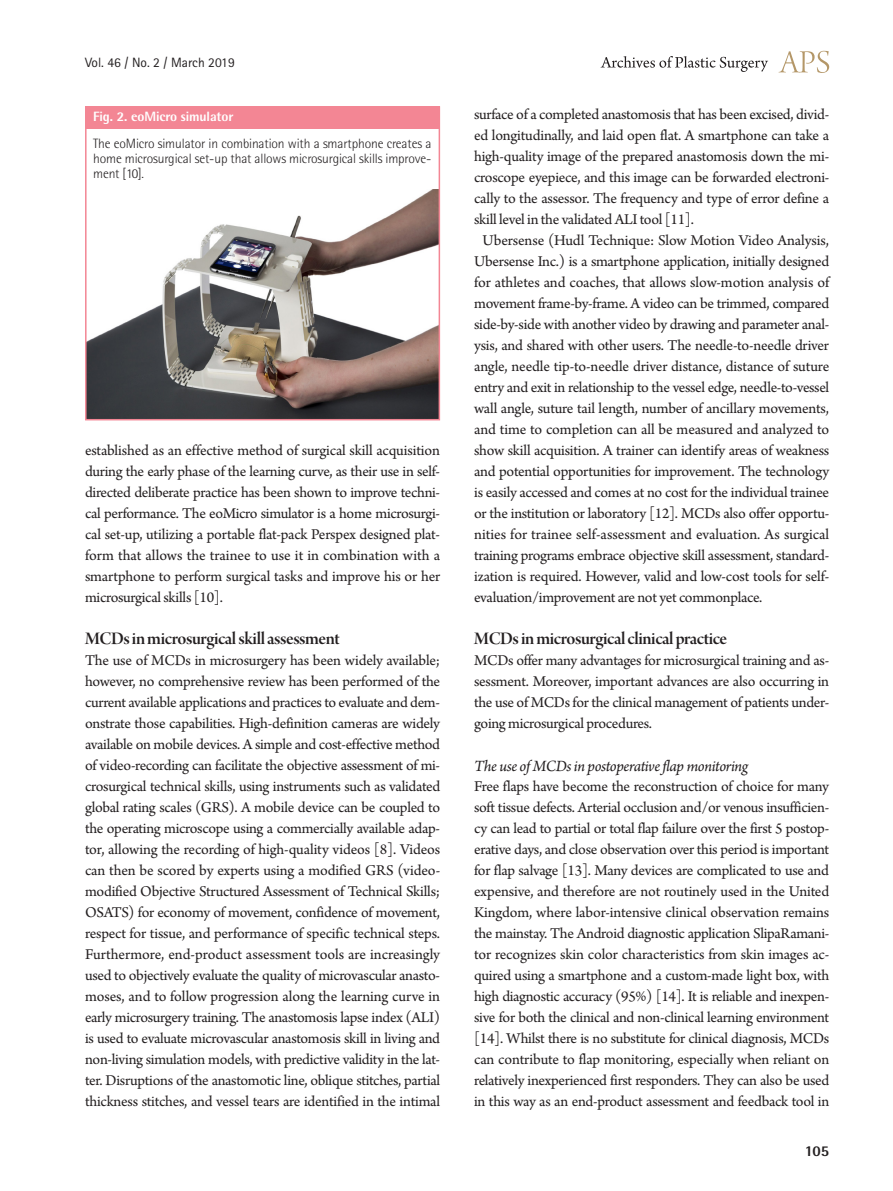
<style>
.page{position:relative;width:893px;height:1191px;background:#fff}
.page>*{position:absolute;margin:0;border:0;box-sizing:border-box;transform-origin:0 0}
.중제목{font:18.75px "Arno Pro Smbd Display";letter-spacing:-.025em;color:#231f20}
.본문_0{font:italic 16.5px "Arno Pro";letter-spacing:-.025em;color:#231f20}
.본문_0-2{font:15.75px/21px "Arno Pro";letter-spacing:-.02em;color:#231f20;text-align:justify}
.본문{font:15.75px/21px "Arno Pro";letter-spacing:-.02em;color:#231f20;text-align:justify}
.t1{font:800 15px "Rotis Semi Sans Std";color:#231f20}
.그림설명{font:300 13.5px/15px "Rotis Semi Sans Std";letter-spacing:-.01em;color:#231f20;text-align:justify}
.표그림제목{font:800 13.5px "Rotis Semi Sans Std";letter-spacing:-.01em;color:#fff}
.t2{font:13.5px "Rotis Sans Serif Std";color:#231f20}
</style>
<div class="page">
<svg style="left:779px;top:51px;width:50px;height:22px"></svg>
<svg style="left:601px;top:56px;width:167px;height:16px"></svg>
<img style="left:88px;top:190px;width:349px;height:227px">
<div style="left:85px;top:106px;width:354px;height:23px;background:#f38694"></div>
<div style="left:85px;top:106px;width:355px;height:314px;border:2px solid #f38694"></div>
<p class="t2" style="left:85px;top:54px;width:151px">Vol. 46 / No. 2 / March 2019</p>
<p class="표그림제목" style="left:93px;top:108px;width:142px">Fig. 2. eoMicro simulator</p>
<p class="그림설명" style="left:93px;top:136px;width:340px">The eoMicro simulator in combination with a smartphone creates a home microsurgical set-up that allows microsurgical skills improve&shy;ment [10].</p>
<p class="본문" style="left:85px;top:441px;width:357px">established as an effective method of surgical skill acquisition during the early phase of the learning curve, as their use in self&shy;directed deliberate practice has been shown to improve techni&shy;cal performance. The eoMicro simulator is a home microsurgi&shy;cal set-up, utilizing a portable flat-pack Perspex designed plat&shy;form that allows the trainee to use it in combination with a smartphone to perform surgical tasks and improve his or her microsurgical skills [10].</p>
<p class="중제목" style="left:85px;top:628px;width:256px">MCDs in microsurgical skill assessment</p>
<p class="본문_0-2" style="left:85px;top:651px;width:357px">The use of MCDs in microsurgery has been widely available; however, no comprehensive review has been performed of the current available applications and practices to evaluate and dem&shy;onstrate those capabilities. High-definition cameras are widely available on mobile devices. A simple and cost-effective method of video-recording can facilitate the objective assessment of mi&shy;crosurgical technical skills, using instruments such as validated global rating scales (GRS). A mobile device can be coupled to the operating microscope using a commercially available adap&shy;tor, allowing the recording of high-quality videos [8]. Videos can then be scored by experts using a modified GRS (video&shy;modified Objective Structured Assessment of Technical Skills; OSATS) for economy of movement, confidence of movement, respect for tissue, and performance of specific technical steps.<br>Furthermore, end-product assessment tools are increasingly used to objectively evaluate the quality of microvascular anasto&shy;moses, and to follow progression along the learning curve in early microsurgery training. The anastomosis lapse index (ALI) is used to evaluate microvascular anastomosis skill in living and non-living simulation models, with predictive validity in the lat&shy;ter. Disruptions of the anastomotic line, oblique stitches, partial thickness stitches, and vessel tears are identified in the intimal</p>
<p class="본문_0-2" style="left:474px;top:105px;width:357px">surface of a completed anastomosis that has been excised, divid&shy;ed longitudinally, and laid open flat. A smartphone can take a high-quality image of the prepared anastomosis down the mi&shy;croscope eyepiece, and this image can be forwarded electroni&shy;cally to the assessor. The frequency and type of error define a skill level in the validated ALI tool [11].</p>
<p class="본문" style="left:474px;top:231px;width:357px;text-indent:9px">Ubersense (Hudl Technique: Slow Motion Video Analysis, Ubersense Inc.) is a smartphone application, initially designed for athletes and coaches, that allows slow-motion analysis of movement frame-by-frame. A video can be trimmed, compared side-by-side with another video by drawing and parameter anal&shy;ysis, and shared with other users. The needle-to-needle driver angle, needle tip-to-needle driver distance, distance of suture entry and exit in relationship to the vessel edge, needle-to-vessel wall angle, suture tail length, number of ancillary movements, and time to completion can all be measured and analyzed to show skill acquisition. A trainer can identify areas of weakness and potential opportunities for improvement. The technology is easily accessed and comes at no cost for the individual trainee or the institution or laboratory [12]. MCDs also offer opportu&shy;nities for trainee self-assessment and evaluation. As surgical training programs embrace objective skill assessment, standard&shy;ization is required. However, valid and low-cost tools for self&shy;evaluation/improvement are not yet commonplace.</p>
<p class="중제목" style="left:474px;top:628px;width:255px">MCDs in microsurgical clinical practice</p>
<p class="본문_0-2" style="left:474px;top:651px;width:357px">MCDs offer many advantages for microsurgical training and as&shy;sessment. Moreover, important advances are also occurring in the use of MCDs for the clinical management of patients under&shy;going microsurgical procedures.</p>
<p class="본문_0" style="left:474px;top:756px;width:275px">The use of MCDs in postoperative flap monitoring</p>
<p class="본문_0-2" style="left:474px;top:777px;width:357px">Free flaps have become the reconstruction of choice for many soft tissue defects. Arterial occlusion and/or venous insufficien&shy;cy can lead to partial or total flap failure over the first 5 postop&shy;erative days, and close observation over this period is important for flap salvage [13]. Many devices are complicated to use and expensive, and therefore are not routinely used in the United Kingdom, where labor-intensive clinical observation remains the mainstay. The Android diagnostic application SlipaRamani&shy;tor recognizes skin color characteristics from skin images ac&shy;quired using a smartphone and a custom-made light box, with high diagnostic accuracy (95%) [14]. It is reliable and inexpen&shy;sive for both the clinical and non-clinical learning environment [14]. Whilst there is no substitute for clinical diagnosis, MCDs can contribute to flap monitoring, especially when reliant on relatively inexperienced first responders. They can also be used in this way as an end-product assessment and feedback tool in</p>
<p class="t1" style="left:805px;top:1141px;width:26px">105</p>
</div>
